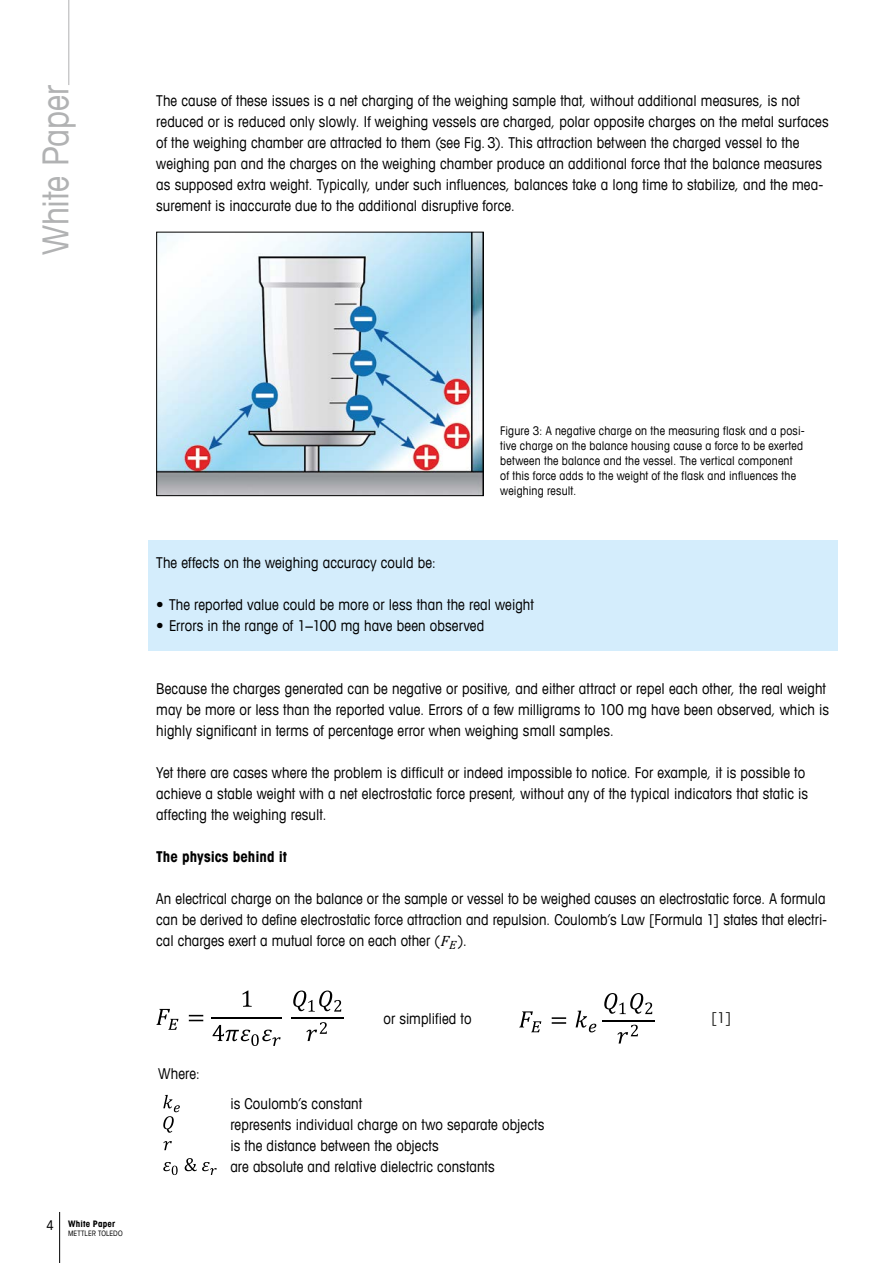
<style>
.page{position:relative;width:893px;height:1263px;background:#fff}
.page>*{position:absolute;margin:0;border:0;box-sizing:border-box;transform-origin:0 0}
.t1{font:condensed 36px "Avant Garde Com";letter-spacing:-.01em;color:#b1b2b3}
.t2{font:condensed 15px/21px "Avant Garde Com";letter-spacing:.005em;color:#000}
.t3{font:700 condensed 15px "Avant Garde Com";color:#000}
.t4{font:condensed 15px "Avant Garde Com";color:#191917}
.t5{font:condensed 13.5px "Avant Garde Com";color:#000}
.t6{font:condensed 12px/15px "Avant Garde Com";letter-spacing:.015em;color:#000}
.t7{font:700 condensed 9px "Avant Garde Com";letter-spacing:.02em;color:#000}
.t8{font:condensed 7.5px "Avant Garde Com";letter-spacing:.015em;color:#000}
.s1{font-family:"Cambria Math";font-style:italic;font-stretch:normal}
</style>
<div class="page">
<hr style="left:59px;top:1212px;width:1px;height:51px;background:#000">
<hr style="left:68px;top:0;width:1px;height:85px;background:#b1b2b3">
<div style="left:148px;top:540px;width:690px;height:111px;background:#d4edfc"></div>
<img style="left:158px;top:234px;width:324px;height:260px">
<div style="left:156px;top:232px;width:328px;height:264px;border:1px solid #000"></div>
<svg style="left:156px;top:1009px;width:22px;height:21px"></svg>
<svg style="left:189px;top:1015px;width:14px;height:6px"></svg>
<svg style="left:242px;top:990px;width:10px;height:17px"></svg>
<svg style="left:213px;top:1025px;width:68px;height:21px"></svg>
<hr style="left:212px;top:1017px;width:70px;height:2px;background:#000">
<svg style="left:293px;top:990px;width:48px;height:21px"></svg>
<svg style="left:306px;top:1022px;width:21px;height:19px"></svg>
<hr style="left:292px;top:1017px;width:52px;height:2px;background:#000">
<svg style="left:519px;top:1011px;width:22px;height:21px"></svg>
<svg style="left:552px;top:1017px;width:14px;height:7px"></svg>
<svg style="left:576px;top:1011px;width:20px;height:21px"></svg>
<svg style="left:604px;top:993px;width:48px;height:21px"></svg>
<svg style="left:617px;top:1025px;width:21px;height:18px"></svg>
<hr style="left:603px;top:1020px;width:52px;height:1px;background:#000">
<svg style="left:163px;top:1141px;width:9px;height:9px"></svg>
<svg style="left:163px;top:1162px;width:15px;height:13px"></svg>
<svg style="left:185px;top:1158px;width:32px;height:17px"></svg>
<svg style="left:163px;top:1095px;width:17px;height:38px"></svg>
<h1 class="t1" style="left:33px;top:255px;width:171px;rotate:-90deg">White Paper</h1>
<p class="t2" style="left:156px;top:90px;width:674px">The cause of these issues is a net charging of the weighing sample that, without additional measures, is not reduced or is reduced only slowly. If weighing vessels are charged, polar opposite charges on the metal surfaces of the weighing chamber are attracted to them (see Fig.3). This attraction between the charged vessel to the weighing pan and the charges on the weighing chamber produce an additional force that the balance measures as supposed extra weight. Typically, under such influences, balances take a long time to stabilize, and the mea&shy;surement is inaccurate due to the additional disruptive force.</p>
<p class="t5" style="left:46px;top:1217px;width:9px">4</p>
<p class="t7" style="left:68px;top:1218px;width:48px">White Paper</p>
<p class="t8" style="left:68px;top:1229px;width:56px">METTLER TOLEDO</p>
<p class="t6" style="left:500px;top:423px;width:306px">Figure 3: A negative charge on the measuring flask and a posi&shy;tive charge on the balance housing cause a force to be exerted between the balance and the vessel. The vertical component<br>of this force adds to the weight of the flask and influences the weighing result.</p>
<p class="t2" style="left:156px;top:552px;width:281px">The effects on the weighing accuracy could be:</p>
<p class="t2" style="left:156px;top:594px;width:379px">• The reported value could be more or less than the real weight</p>
<p class="t2" style="left:156px;top:615px;width:330px">• Errors in the range of 1−100 mg have been observed</p>
<p class="t2" style="left:156px;top:678px;width:674px">Because the charges generated can be negative or positive, and either attract or repel each other, the real weight may be more or less than the reported value. Errors of a few milligrams to 100 mg have been observed, which is highly significant in terms of percentage error when weighing small samples.</p>
<p class="t2" style="left:156px;top:762px;width:653px">Yet there are cases where the problem is difficult or indeed impossible to notice. For example, it is possible to achieve a stable weight with a net electrostatic force present, without any of the typical indicators that static is affecting the weighing result.</p>
<p class="t3" style="left:156px;top:847px;width:132px">The physics behind it</p>
<p class="t2" style="left:156px;top:888px;width:672px;text-align:justify">An electrical charge on the balance or the sample or vessel to be weighed causes an electrostatic force. A formula can be derived to define electrostatic force attraction and repulsion. Coulomb’s Law [Formula 1] states that electri&shy;cal charges exert a mutual force on each other (<span class="s1">F</span><sub>E</sub>).</p>
<p class="t2" style="left:158px;top:1063px;width:43px">Where:</p>
<p class="t2" style="left:383px;top:1008px;width:90px">or simplified to</p>
<p class="t4" style="left:711px;top:1008px;width:22px">[1]</p>
<p class="t2" style="left:230px;top:1092px;width:316px">is Coulomb’s constant<br>represents individual charge on two separate objects is the distance between the objects<br>are absolute and relative dielectric constants</p>
</div>
